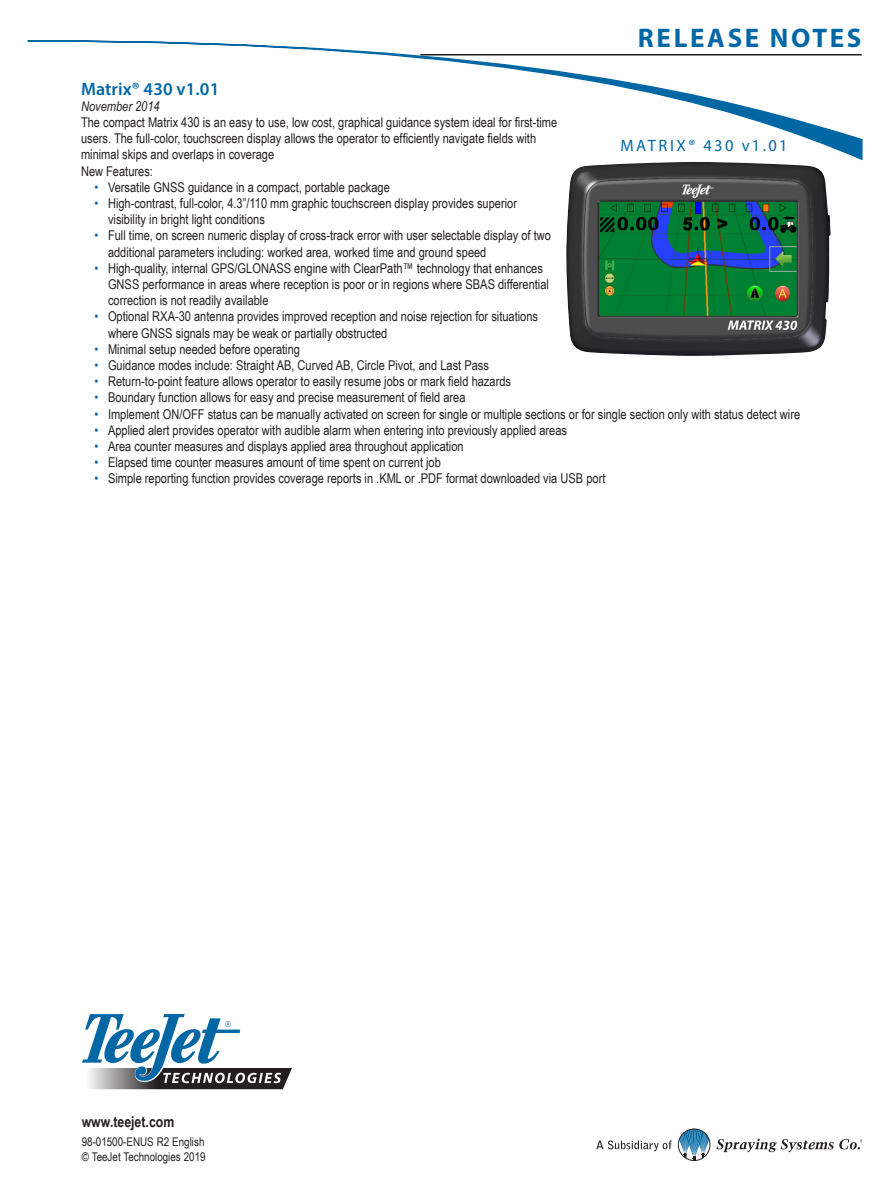
<style>
.page{position:relative;width:893px;height:1188px;background:#fff}
.page>*{position:absolute;margin:0;border:0;box-sizing:border-box;transform-origin:0 0}
.t1{font:700 27px "Myriad Pro";letter-spacing:.1em;color:#0067a5}
.subhead{font:600 18px "Myriad Pro";letter-spacing:.005em;color:#0067a5}
.Products{font:16.5px "Myriad Pro";letter-spacing:.14em;color:#0067a5}
.t2{font:700 15px "Arial Narrow";color:#231f20}
.t3{font:13.5px/16.2px "Arial Narrow";color:#231f20}
.Note{font:italic 13.5px "Arial Narrow";color:#231f20}
.t4{font:12px/14.4px "Arial Narrow";color:#231f20}
.s1{color:#0067a5}
</style>
<div class="page">
<svg style="left:678px;top:1128px;width:32px;height:33px"></svg>
<svg style="left:717px;top:1139px;width:145px;height:13px"></svg>
<svg style="left:596px;top:1140px;width:76px;height:11px"></svg>
<svg style="left:27px;top:40px;width:836px;height:121px"></svg>
<svg style="left:82px;top:1014px;width:210px;height:75px"></svg>
<img style="left:566px;top:162px;width:264px;height:194px">
<h1 class="t1" style="left:638px;top:21px;width:225px">RELEASE NOTES</h1>
<p class="subhead" style="left:81px;top:77px;width:140px">Matrix® 430 v1.01</p>
<p class="Note" style="left:81px;top:97px;width:80px">November 2014</p>
<p class="t3" style="left:81px;top:114px;width:478px">The compact Matrix 430 is an easy to use, low cost, graphical guidance system ideal for first-time users. The full-color, touchscreen display allows the operator to efficiently navigate fields with minimal skips and overlaps in coverage</p>
<p class="t3" style="left:81px;top:162px;width:73px">New Features:</p>
<p class="t3" style="left:95px;top:178px;width:297px"><span class="s1">•</span> Versatile GNSS guidance in a compact, portable package</p>
<p class="t3" style="left:108px;top:195px;width:410px;text-indent:-14px"><span class="s1">•</span> High-contrast, full-color, 4.3”/110 mm graphic touchscreen display provides superior visibility in bright light conditions</p>
<p class="t3" style="left:108px;top:227px;width:444px;text-indent:-14px"><span class="s1">•</span> Full time, on screen numeric display of cross-track error with user selectable display of two additional parameters including: worked area, worked time and ground speed</p>
<p class="t3" style="left:108px;top:259px;width:443px;text-indent:-14px"><span class="s1">•</span> High-quality, internal GPS/GLONASS engine with ClearPath™ technology that enhances<br>GNSS performance in areas where reception is poor or in regions where SBAS differential correction is not readily available</p>
<p class="t3" style="left:108px;top:308px;width:432px;text-indent:-14px"><span class="s1">•</span> Optional RXA-30 antenna provides improved reception and noise rejection for situations where GNSS signals may be weak or partially obstructed</p>
<p class="t3" style="left:95px;top:340px;width:207px"><span class="s1">•</span> Minimal setup needed before operating</p>
<p class="t3" style="left:95px;top:357px;width:396px"><span class="s1">•</span> Guidance modes include: Straight AB, Curved AB, Circle Pivot, and Last Pass</p>
<p class="t3" style="left:95px;top:373px;width:418px"><span class="s1">•</span> Return-to-point feature allows operator to easily resume jobs or mark field hazards</p>
<p class="t3" style="left:95px;top:389px;width:373px"><span class="s1">•</span> Boundary function allows for easy and precise measurement of field area</p>
<p class="t3" style="left:95px;top:405px;width:707px"><span class="s1">•</span> Implement ON/OFF status can be manually activated on screen for single or multiple sections or for single section only with status detect wire</p>
<p class="t3" style="left:95px;top:421px;width:474px"><span class="s1">•</span> Applied alert provides operator with audible alarm when entering into previously applied areas</p>
<p class="t3" style="left:95px;top:438px;width:371px"><span class="s1">•</span> Area counter measures and displays applied area throughout application</p>
<p class="t3" style="left:95px;top:454px;width:348px"><span class="s1">•</span> Elapsed time counter measures amount of time spent on current job</p>
<p class="t3" style="left:95px;top:470px;width:512px"><span class="s1">•</span> Simple reporting function provides coverage reports in .KML or .PDF format downloaded via USB port</p>
<p class="Products" style="left:620px;top:136px;width:169px">MATRIX® 430 v1.01</p>
<p class="t2" style="left:82px;top:1110px;width:94px">www.teejet.com</p>
<p class="t4" style="left:82px;top:1135px;width:125px">98-01500-ENUS R2 English © TeeJet Technologies 2019</p>
</div>
